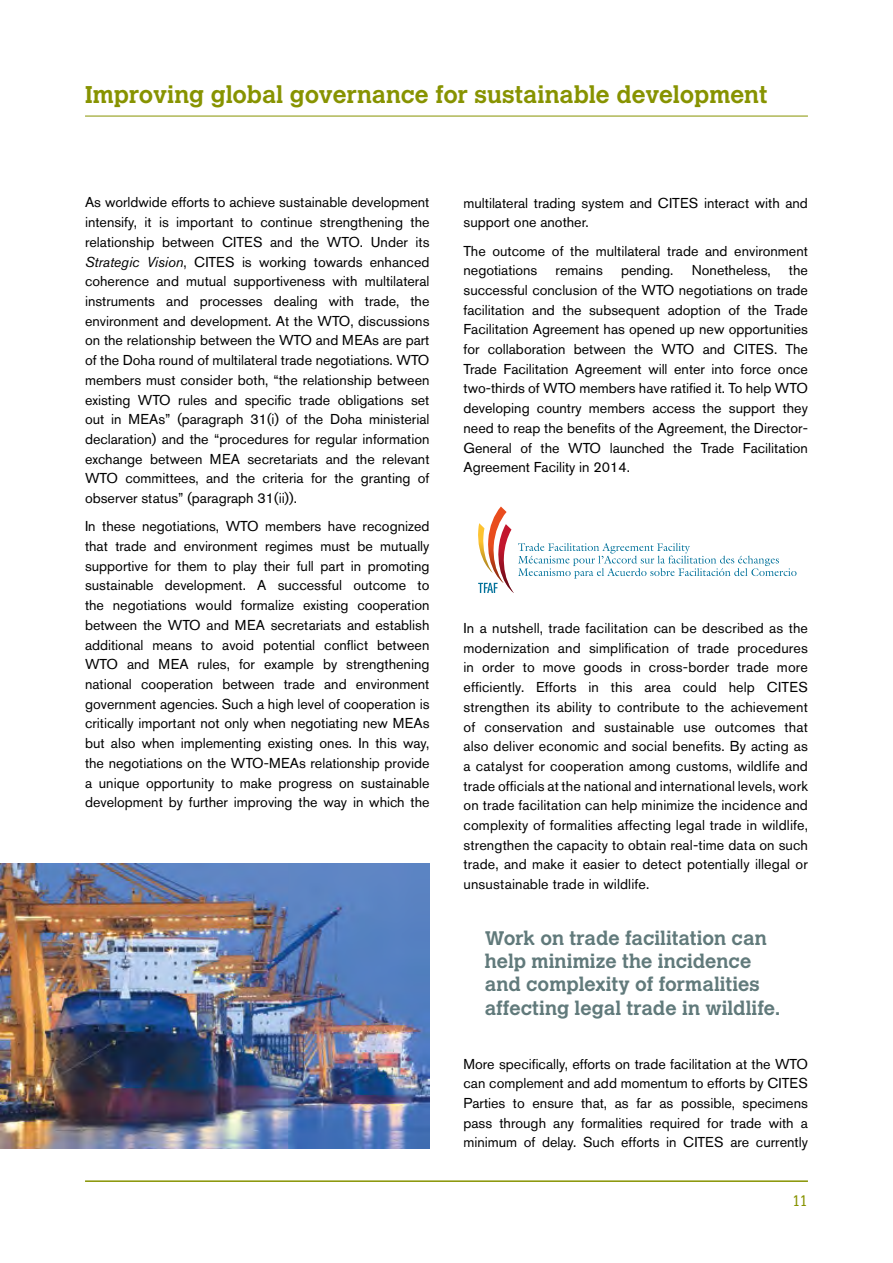
<style>
.page{position:relative;width:893px;height:1263px;background:#fff}
.page>*{position:absolute;margin:0;border:0;box-sizing:border-box;transform-origin:0 0}
.t1{font:700 24px "Calvert MT Std";color:#879300}
.t2{font:700 19.5px/23.4px "Calvert MT Std";color:#617a7b}
.t3{font:300 15px "Calvert MT Std";color:#879300}
.t4{font:14.25px/19.6px "Akzidenz Grotesk BE";color:#000;text-align:justify}
.s1{font-style:italic}
</style>
<div class="page">
<hr style="left:85px;top:1180px;width:723px;height:2px;background:#879300">
<hr style="left:85px;top:116px;width:723px;height:1px;background:#879300">
<svg style="left:478px;top:506px;width:318px;height:87px"></svg>
<img style="left:0;top:863px;width:429px;height:285px">
<h1 class="t1" style="left:85px;top:79px;width:684px">Improving global governance for sustainable development</h1>
<p class="t4" style="left:85px;top:193px;width:346px">As worldwide efforts to achieve sustainable development intensify, it is important to continue strengthening the relationship between CITES and the WTO. Under its <span class="s1">Strategic Vision</span>, CITES is working towards enhanced coherence and mutual supportiveness with multilateral instruments and processes dealing with trade, the environment and development. At the WTO, discussions on the relationship between the WTO and MEAs are part of the Doha round of multilateral trade negotiations. WTO members must consider both, “the relationship between existing WTO rules and specific trade obligations set out in MEAs” (paragraph 31(i) of the Doha ministerial declaration) and the “procedures for regular information exchange between MEA secretariats and the relevant WTO committees, and the criteria for the granting of observer status” (paragraph 31(ii)).</p>
<p class="t4" style="left:85px;top:516px;width:346px">In these negotiations, WTO members have recognized that trade and environment regimes must be mutually supportive for them to play their full part in promoting sustainable development. A successful outcome to the negotiations would formalize existing cooperation between the WTO and MEA secretariats and establish additional means to avoid potential conflict between WTO and MEA rules, for example by strengthening national cooperation between trade and environment government agencies. Such a high level of cooperation is critically important not only when negotiating new MEAs but also when implementing existing ones. In this way, the negotiations on the WTO-MEAs relationship provide a unique opportunity to make progress on sustainable development by further improving the way in which the</p>
<p class="t4" style="left:463px;top:193px;width:346px">multilateral trading system and CITES interact with and support one another.</p>
<p class="t4" style="left:463px;top:241px;width:346px">The outcome of the multilateral trade and environment negotiations</p>
<p class="t4" style="left:463px;top:260px;width:346px;text-indent:325px">the successful conclusion of the WTO negotiations on trade facilitation and the subsequent adoption of the Trade Facilitation Agreement has opened up new opportunities for collaboration between the WTO and CITES. The Trade Facilitation Agreement will enter into force once two-thirds of WTO members have ratified it. To help WTO developing country members access the support they need to reap the benefits of the Agreement, the Director-General of the WTO launched the Trade Facilitation Agreement Facility in 2014.</p>
<p class="t4" style="left:556px;top:260px;width:49px">remains</p>
<p class="t4" style="left:621px;top:260px;width:54px">pending.</p>
<p class="t4" style="left:692px;top:260px;width:80px">Nonetheless,</p>
<p class="t4" style="left:463px;top:618px;width:346px">In a nutshell, trade facilitation can be described as the modernization and simplification of trade procedures in order to move goods in cross-border trade more efficiently. Efforts in this area could help CITES strengthen its ability to contribute to the achievement of conservation and sustainable use outcomes that also deliver economic and social benefits. By acting as a catalyst for cooperation among customs, wildlife and trade officials at the national and international levels, work on trade facilitation can help minimize the incidence and complexity of formalities affecting legal trade in wildlife, strengthen the capacity to obtain real-time data on such trade, and make it easier to detect potentially illegal or unsustainable trade in wildlife.</p>
<h2 class="t2" style="left:485px;top:926px;width:297px">Work on trade facilitation can help minimize the incidence and complexity of formalities affecting legal trade in wildlife.</h2>
<p class="t4" style="left:463px;top:1054px;width:346px">More specifically, efforts on trade facilitation at the WTO can complement and add momentum to efforts by CITES Parties to ensure that, as far as possible, specimens pass through any formalities required for trade with a minimum of delay. Such efforts in CITES are currently</p>
<p class="t3" style="left:792px;top:1192px;width:17px">11</p>
</div>
